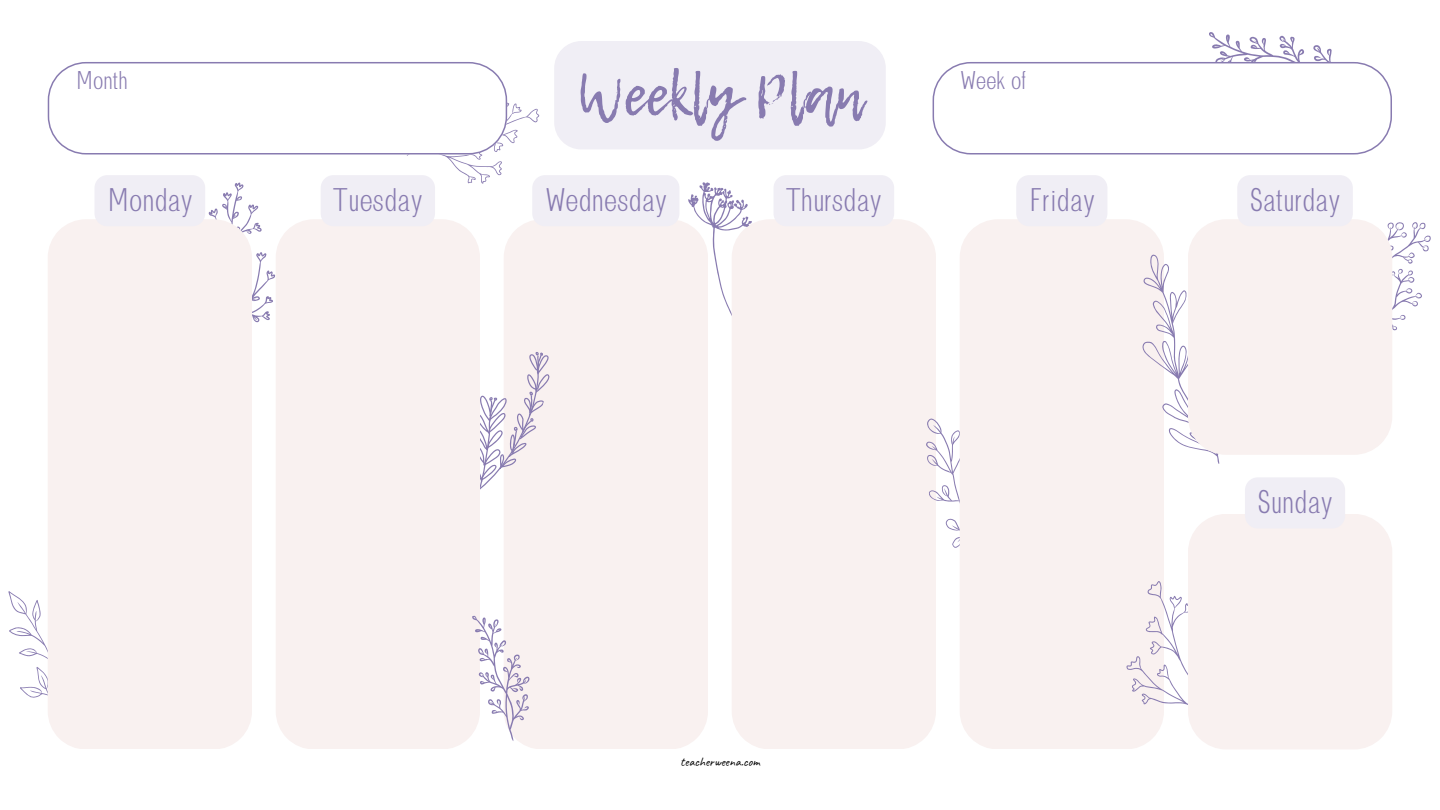
<style>
.page{position:relative;width:1440px;height:810px;background:#fff}
.page>*{position:absolute;margin:0;border:0;box-sizing:border-box;transform-origin:0 0}
.t1{font:57.4px "Lemon Tuesday";color:#887bb0}
.t2{font:300 31.2px "Brendon";color:#887bb0}
.t3{font:300 24.5px "Brendon";color:#887bb0}
.t4{font:13px "Caveat";color:#000}
</style>
<div class="page">
<svg style="left:688px;top:182px;width:61px;height:134px"></svg>
<div style="left:504px;top:219px;width:204px;height:530px;background:#f9f1f0"></div>
<div style="left:276px;top:520px;width:204px;height:229px;background:#f9f1f0"></div>
<svg style="left:463px;top:606px;width:81px;height:140px"></svg>
<svg style="left:8px;top:591px;width:40px;height:107px"></svg>
<div style="left:48px;top:520px;width:204px;height:229px;background:#f9f1f0"></div>
<div style="left:732px;top:219px;width:204px;height:530px;background:#f9f1f0"></div>
<svg style="left:884px;top:408px;width:76px;height:169px"></svg>
<div style="left:960px;top:219px;width:204px;height:530px;background:#f9f1f0"></div>
<svg style="left:1101px;top:569px;width:87px;height:180px"></svg>
<div style="left:1188px;top:514px;width:204px;height:235px;background:#f9f1f0"></div>
<div style="left:554px;top:41px;width:332px;height:108px;background:#f0eef5;border-radius:27px"></div>
<svg style="left:48px;top:62px;width:631px;height:458px"></svg>
<div style="left:774px;top:175px;width:120px;height:51px;background:#f0eef5"></div>
<div style="left:1016px;top:175px;width:91px;height:51px;background:#f0eef5"></div>
<svg style="left:1142px;top:175px;width:289px;height:289px"></svg>
<div style="left:1245px;top:477px;width:100px;height:51px;background:#f0eef5;border-radius:13px"></div>
<svg style="left:933px;top:32px;width:459px;height:123px"></svg>
<p class="t1" style="left:577px;top:52px;width:287px">Weekly Plan</p>
<h2 class="t3" style="left:76px;top:65px;width:53px">Month</h2>
<p class="t3" style="left:960px;top:65px;width:68px">Week of</p>
<h1 class="t2" style="left:107px;top:181px;width:87px">Monday</h1>
<h3 class="t2" style="left:333px;top:181px;width:91px">Tuesday</h3>
<h3 class="t2" style="left:545px;top:181px;width:124px">Wednesday</h3>
<p class="t2" style="left:786px;top:181px;width:97px">Thursday</p>
<h2 class="t2" style="left:1029px;top:181px;width:68px">Friday</h2>
<p class="t2" style="left:1250px;top:181px;width:92px">Saturday</p>
<h2 class="t4" style="left:680px;top:754px;width:81px">teacherweena.com</h2>
<h2 class="t2" style="left:1257px;top:483px;width:77px">Sunday</h2>
</div>
